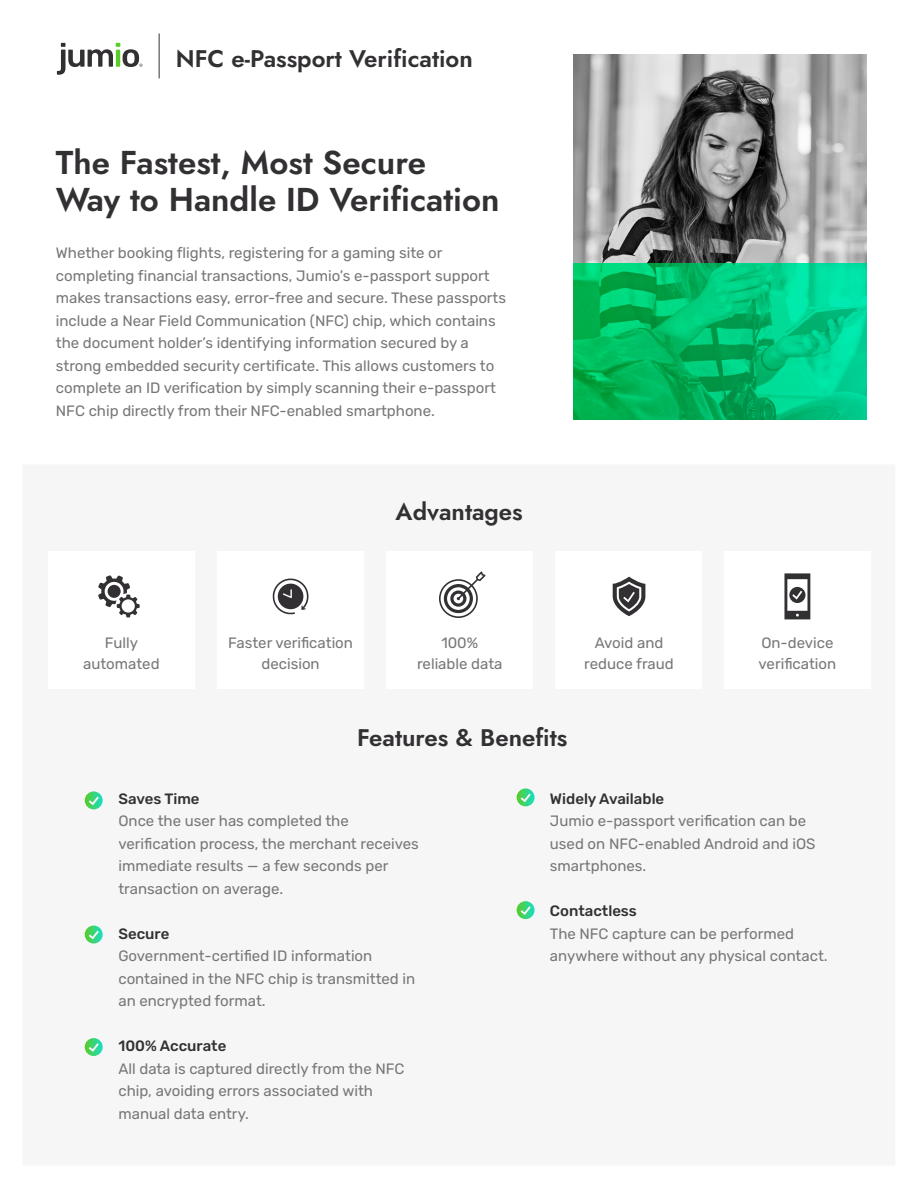
<style>
.page{position:relative;width:918px;height:1188px;background:#fff}
.page>*{position:absolute;margin:0;border:0;box-sizing:border-box;transform-origin:0 0}
.t1{font:33px/37.5px "Jost";color:#333033}
.t2{font:24px "Jost";color:#333033}
.t3{font:15px/22.5px "Rubik";color:#777}
.t4{font:500 15px "Rubik";color:#333033}
</style>
<div class="page">
<img style="left:574px;top:54px;width:293px;height:365px">
<svg style="left:98px;top:575px;width:42px;height:42px"></svg>
<svg style="left:439px;top:572px;width:47px;height:46px"></svg>
<svg style="left:612px;top:577px;width:34px;height:39px"></svg>
<svg style="left:784px;top:573px;width:26px;height:46px"></svg>
<svg style="left:57px;top:43px;width:85px;height:32px"></svg>
<hr style="left:159px;top:34px;width:1px;height:44px;background:#333033">
<svg style="left:272px;top:578px;width:37px;height:37px"></svg>
<svg style="left:85px;top:791px;width:18px;height:18px"></svg>
<svg style="left:85px;top:926px;width:18px;height:18px"></svg>
<svg style="left:85px;top:1038px;width:18px;height:18px"></svg>
<svg style="left:517px;top:788px;width:18px;height:18px"></svg>
<svg style="left:517px;top:901px;width:18px;height:18px"></svg>
<h2 class="t2" style="left:176px;top:42px;width:299px">NFC e-Passport Verification</h2>
<h1 class="t1" style="left:56px;top:144px;width:445px">The Fastest, Most Secure<br>Way to Handle ID Verification</h1>
<p class="t3" style="left:56px;top:242px;width:452px">Whether booking flights, registering for a gaming site or completing financial transactions, Jumio’s e-passport support makes transactions easy, error-free and secure. These passports include a Near Field Communication (NFC) chip, which contains the document holder’s identifying information secured by a strong embedded security certificate. This allows customers to complete an ID verification by simply scanning their e-passport NFC chip directly from their NFC-enabled smartphone.</p>
<h2 class="t2" style="left:396px;top:495px;width:129px">Advantages</h2>
<p class="t3" style="left:83px;top:633px;width:78px;line-height:21px;text-align:center">Fully automated</p>
<p class="t3" style="left:228px;top:633px;width:126px;line-height:21px;text-align:center">Faster verification decision</p>
<p class="t3" style="left:417px;top:633px;width:87px;line-height:21px;text-align:center">100% reliable data</p>
<p class="t3" style="left:584px;top:633px;width:91px;line-height:21px;text-align:center">Avoid and reduce fraud</p>
<p class="t3" style="left:759px;top:633px;width:79px;line-height:21px">On-device verification</p>
<h2 class="t2" style="left:357px;top:722px;width:212px">Features &amp; Benefits</h2>
<p class="t4" style="left:118px;top:790px;width:83px">Saves Time</p>
<p class="t3" style="left:118px;top:810px;width:302px">Once the user has completed the verification process, the merchant receives immediate results — a few seconds per transaction on average.</p>
<p class="t4" style="left:118px;top:925px;width:52px">Secure</p>
<p class="t3" style="left:118px;top:945px;width:298px">Government-certified ID information contained in the NFC chip is transmitted in an encrypted format.</p>
<p class="t4" style="left:118px;top:1038px;width:109px">100% Accurate</p>
<p class="t3" style="left:118px;top:1058px;width:288px">All data is captured directly from the NFC chip, avoiding errors associated with manual data entry.</p>
<p class="t4" style="left:550px;top:790px;width:116px">Widely Available</p>
<p class="t3" style="left:550px;top:810px;width:267px">Jumio e-passport verification can be used on NFC-enabled Android and iOS smartphones.</p>
<p class="t4" style="left:550px;top:903px;width:88px">Contactless</p>
<p class="t3" style="left:550px;top:923px;width:279px">The NFC capture can be performed anywhere without any physical contact.</p>
</div>
